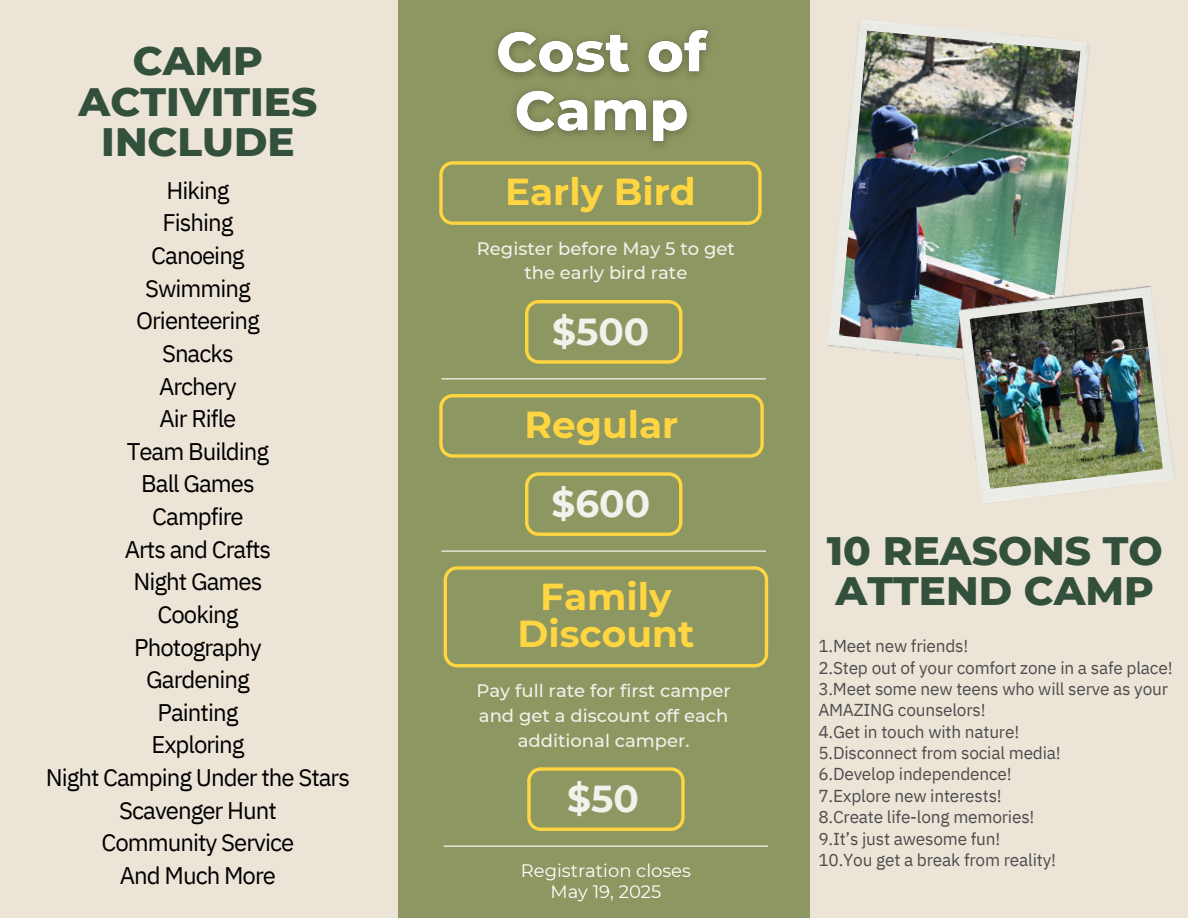
<style>
.page{position:relative;width:1188px;height:918px;background:#ece4d7}
.page>*{position:absolute;margin:0;border:0;box-sizing:border-box;transform-origin:0 0}
.t1{font:800 40.5px/40.5px "Montserrat";color:#32503b}
.t2{font:700 37.5px/37.2px "Montserrat";color:#ffd541;text-align:center}
.t3{font:700 37.5px "Montserrat";color:#f2f1eb}
.t4{font:24px/32.7px "IBM Plex Sans";letter-spacing:-.04em;color:#000;text-align:center}
.t5{font:500 18px/24.8px "Montserrat";color:#f2f1eb;text-align:center}
.t6{font:18px/21.3px "Montserrat";color:#fff;text-align:center}
.t7{font:17.25px/21.3px "IBM Plex Sans";letter-spacing:-.01em;color:#4d4d4d}
</style>
<div class="page">
<div style="left:398px;top:0;width:411px;height:918px;background:#8d9761"></div>
<svg style="left:439px;top:161px;width:323px;height:64px"></svg>
<svg style="left:525px;top:300px;width:157px;height:64px"></svg>
<hr style="left:441px;top:378px;width:325px;height:1px;background:#fff">
<img style="left:827px;top:20px;width:263px;height:339px">
<img style="left:839px;top:30px;width:242px;height:328px">
<img style="left:955px;top:284px;width:219px;height:220px">
<img style="left:970px;top:298px;width:193px;height:191px">
<img style="left:495px;top:29px;width:214px;height:117px">
<svg style="left:439px;top:394px;width:325px;height:64px"></svg>
<svg style="left:525px;top:472px;width:157px;height:64px"></svg>
<hr style="left:441px;top:551px;width:325px;height:1px;background:#fff">
<svg style="left:444px;top:566px;width:324px;height:101px"></svg>
<svg style="left:527px;top:767px;width:158px;height:64px"></svg>
<hr style="left:444px;top:846px;width:324px;height:1px;background:#fff">
<p class="t1" style="left:79px;top:40px;width:240px;text-align:center">CAMP<br>ACTIVITIES<br>INCLUDE</p>
<h2 class="t4" style="left:46px;top:174px;width:306px">Hiking<br>Fishing<br>Canoeing<br>Swimming<br>Orienteering<br>Snacks<br>Archery<br>Air Rifle<br>Team Building<br>Ball Games<br>Campfire<br>Arts and Crafts<br>Night Games<br>Cooking<br>Photography<br>Gardening<br>Painting<br>Exploring<br>Night Camping Under the Stars<br>Scavenger Hunt<br>Community Service<br>And Much More</h2>
<h2 class="t2" style="left:505px;top:173px;width:192px">Early Bird</h2>
<p class="t5" style="left:477px;top:236px;width:260px">Register before May 5 to get the early bird rate</p>
<h4 class="t3" style="left:552px;top:309px;width:99px">$500</h4>
<p class="t2" style="left:525px;top:406px;width:155px">Regular</p>
<p class="t3" style="left:551px;top:481px;width:100px">$600</p>
<p class="t2" style="left:517px;top:578px;width:178px">Family<br>Discount</p>
<p class="t5" style="left:477px;top:678px;width:256px">Pay full rate for first camper and get a discount off each additional camper.</p>
<p class="t3" style="left:567px;top:776px;width:73px">$50</p>
<p class="t6" style="left:521px;top:860px;width:172px">Registration closes<br>May 19, 2025</p>
<p class="t1" style="left:827px;top:530px;width:337px">10 REASONS TO<br>ATTEND CAMP</p>
<p class="t7" style="left:818px;top:635px;width:152px">1.Meet new friends!</p>
<h3 class="t7" style="left:818px;top:656px;width:356px">2.Step out of your comfort zone in a safe place!</h3>
<h3 class="t7" style="left:818px;top:678px;width:351px">3.Meet some new teens who will serve as your<br>AMAZING counselors!</h3>
<p class="t7" style="left:818px;top:721px;width:202px">4.Get in touch with nature!</p>
<h3 class="t7" style="left:818px;top:742px;width:244px">5.Disconnect from social media!</h3>
<h5 class="t7" style="left:818px;top:763px;width:195px">6.Develop independence!</h5>
<h3 class="t7" style="left:818px;top:785px;width:185px">7.Explore new interests!</h3>
<p class="t7" style="left:818px;top:806px;width:218px">8.Create life-long memories!</p>
<p class="t7" style="left:818px;top:827px;width:184px">9.It’s just awesome fun!</p>
<p class="t7" style="left:818px;top:849px;width:239px">10.You get a break from reality!</p>
</div>
